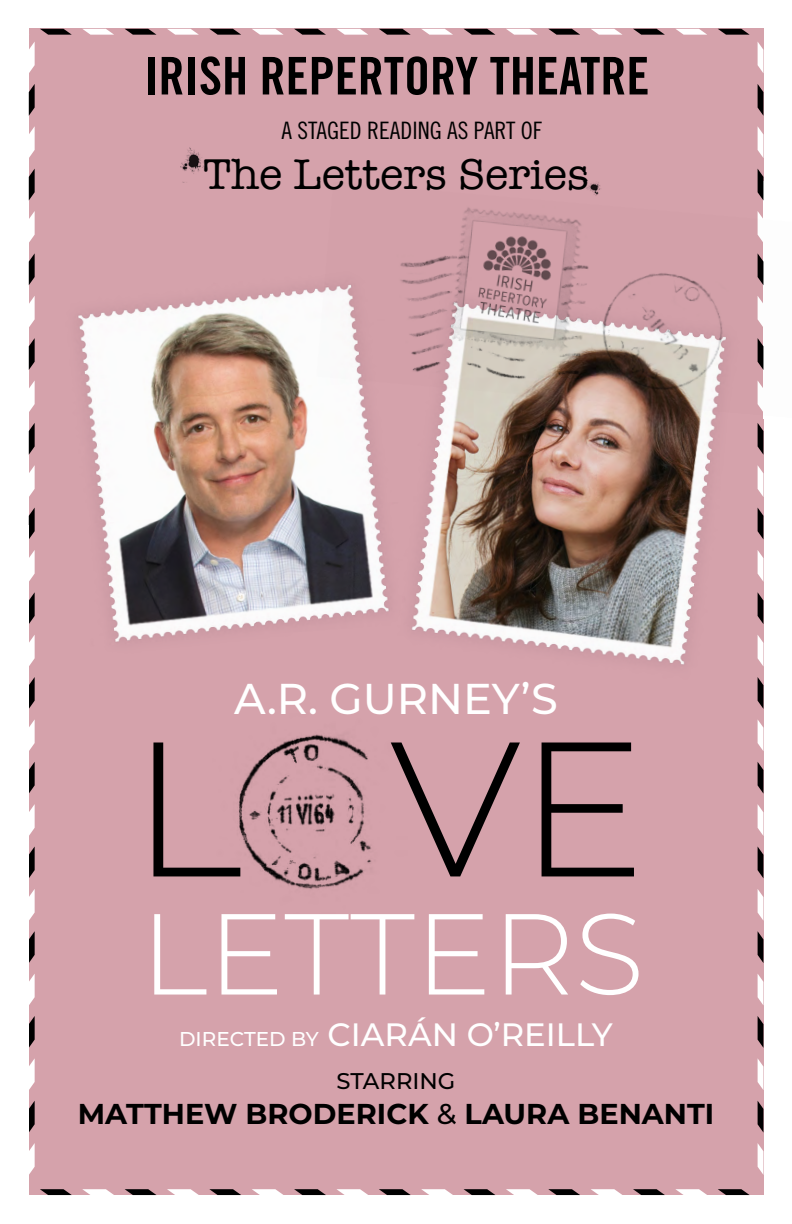
<style>
.page{position:relative;width:792px;height:1224px;background:#fff}
.page>*{position:absolute;margin:0;border:0;box-sizing:border-box;transform-origin:0 0}
.t1{font:52px "Trade Gothic LT Bold Cond Twenty";color:#000}
.t2{font:44.2px "American Typewriter";color:#000}
.t3{font:500 43.2px "Montserrat";color:#fff}
.t4{font:500 32.4px "Montserrat";color:#fff}
.t5{font:700 28.8px "Montserrat";color:#000}
.t6{font:24px "Trade Gothic LT Std Cn 18";color:#000}
.t7{font:500 22.6px "Montserrat";color:#000}
.s1{font-size:20px}
.s2{font-weight:500}
</style>
<div class="page">
<div style="left:29px;top:29px;width:734px;height:1166px;background:#d5a2ab"></div>
<img style="left:213px;top:734px;width:189px;height:155px">
<svg style="left:153px;top:743px;width:481px;height:133px"></svg>
<svg style="left:154px;top:914px;width:485px;height:81px"></svg>
<svg style="left:29px;top:1143px;width:6px;height:32px"></svg>
<svg style="left:29px;top:1101px;width:6px;height:31px"></svg>
<svg style="left:29px;top:1058px;width:6px;height:32px"></svg>
<svg style="left:29px;top:1016px;width:6px;height:32px"></svg>
<svg style="left:29px;top:974px;width:6px;height:31px"></svg>
<svg style="left:29px;top:931px;width:6px;height:32px"></svg>
<svg style="left:29px;top:889px;width:6px;height:31px"></svg>
<svg style="left:29px;top:846px;width:6px;height:32px"></svg>
<svg style="left:29px;top:804px;width:6px;height:32px"></svg>
<svg style="left:29px;top:762px;width:6px;height:31px"></svg>
<svg style="left:29px;top:719px;width:6px;height:32px"></svg>
<svg style="left:29px;top:701px;width:6px;height:8px"></svg>
<svg style="left:29px;top:211px;width:6px;height:31px"></svg>
<svg style="left:29px;top:169px;width:6px;height:31px"></svg>
<svg style="left:29px;top:126px;width:6px;height:32px"></svg>
<svg style="left:29px;top:84px;width:6px;height:32px"></svg>
<svg style="left:29px;top:42px;width:6px;height:31px"></svg>
<svg style="left:758px;top:1144px;width:5px;height:30px"></svg>
<svg style="left:758px;top:1101px;width:5px;height:31px"></svg>
<svg style="left:758px;top:1059px;width:5px;height:30px"></svg>
<svg style="left:758px;top:1016px;width:5px;height:31px"></svg>
<svg style="left:758px;top:974px;width:5px;height:31px"></svg>
<svg style="left:758px;top:932px;width:5px;height:31px"></svg>
<svg style="left:758px;top:890px;width:5px;height:30px"></svg>
<svg style="left:758px;top:847px;width:5px;height:31px"></svg>
<svg style="left:758px;top:805px;width:5px;height:30px"></svg>
<svg style="left:758px;top:762px;width:5px;height:31px"></svg>
<svg style="left:758px;top:720px;width:5px;height:31px"></svg>
<svg style="left:758px;top:692px;width:5px;height:16px"></svg>
<svg style="left:758px;top:169px;width:5px;height:13px"></svg>
<svg style="left:758px;top:127px;width:5px;height:30px"></svg>
<svg style="left:758px;top:84px;width:5px;height:31px"></svg>
<svg style="left:758px;top:42px;width:5px;height:31px"></svg>
<svg style="left:40px;top:29px;width:32px;height:6px"></svg>
<svg style="left:83px;top:29px;width:31px;height:6px"></svg>
<svg style="left:125px;top:29px;width:31px;height:6px"></svg>
<svg style="left:167px;top:29px;width:32px;height:6px"></svg>
<svg style="left:210px;top:29px;width:31px;height:6px"></svg>
<svg style="left:252px;top:29px;width:32px;height:6px"></svg>
<svg style="left:294px;top:29px;width:32px;height:6px"></svg>
<svg style="left:337px;top:29px;width:31px;height:6px"></svg>
<svg style="left:379px;top:29px;width:32px;height:6px"></svg>
<svg style="left:422px;top:29px;width:31px;height:6px"></svg>
<svg style="left:464px;top:29px;width:31px;height:6px"></svg>
<svg style="left:506px;top:29px;width:32px;height:6px"></svg>
<svg style="left:548px;top:29px;width:32px;height:6px"></svg>
<svg style="left:591px;top:29px;width:31px;height:6px"></svg>
<svg style="left:633px;top:29px;width:32px;height:6px"></svg>
<svg style="left:676px;top:29px;width:31px;height:6px"></svg>
<svg style="left:718px;top:29px;width:32px;height:6px"></svg>
<svg style="left:40px;top:1189px;width:32px;height:6px"></svg>
<svg style="left:82px;top:1189px;width:32px;height:6px"></svg>
<svg style="left:125px;top:1189px;width:31px;height:6px"></svg>
<svg style="left:167px;top:1189px;width:32px;height:6px"></svg>
<svg style="left:209px;top:1189px;width:32px;height:6px"></svg>
<svg style="left:252px;top:1189px;width:31px;height:6px"></svg>
<svg style="left:294px;top:1189px;width:32px;height:6px"></svg>
<svg style="left:337px;top:1189px;width:31px;height:6px"></svg>
<svg style="left:379px;top:1189px;width:32px;height:6px"></svg>
<svg style="left:421px;top:1189px;width:32px;height:6px"></svg>
<svg style="left:464px;top:1189px;width:31px;height:6px"></svg>
<svg style="left:506px;top:1189px;width:32px;height:6px"></svg>
<svg style="left:548px;top:1189px;width:32px;height:6px"></svg>
<svg style="left:591px;top:1189px;width:31px;height:6px"></svg>
<svg style="left:633px;top:1189px;width:32px;height:6px"></svg>
<svg style="left:675px;top:1189px;width:32px;height:6px"></svg>
<svg style="left:718px;top:1189px;width:32px;height:6px"></svg>
<img style="left:181px;top:147px;width:23px;height:27px">
<img style="left:444px;top:418px;width:320px;height:274px">
<img style="left:28px;top:255px;width:416px;height:446px">
<img style="left:316px;top:182px;width:448px;height:236px">
<h1 class="t1" style="left:144px;top:44px;width:507px">IRISH REPERTORY THEATRE</h1>
<p class="t6" style="left:281px;top:116px;width:262px">A STAGED READING AS PART OF</p>
<h2 class="t2" style="left:203px;top:141px;width:387px">The Letters Series</h2>
<h3 class="t3" style="left:234px;top:669px;width:325px">A.R. GURNEY’S</h3>
<p class="t4" style="left:179px;top:1012px;width:435px"><span class="s1">DIRECTED BY</span> CIARÁN O’REILLY</p>
<p class="t7" style="left:337px;top:1066px;width:120px">STARRING</p>
<p class="t5" style="left:78px;top:1093px;width:638px">MATTHEW BRODERICK <span class="s2">&amp;</span> LAURA BENANTI</p>
</div>
